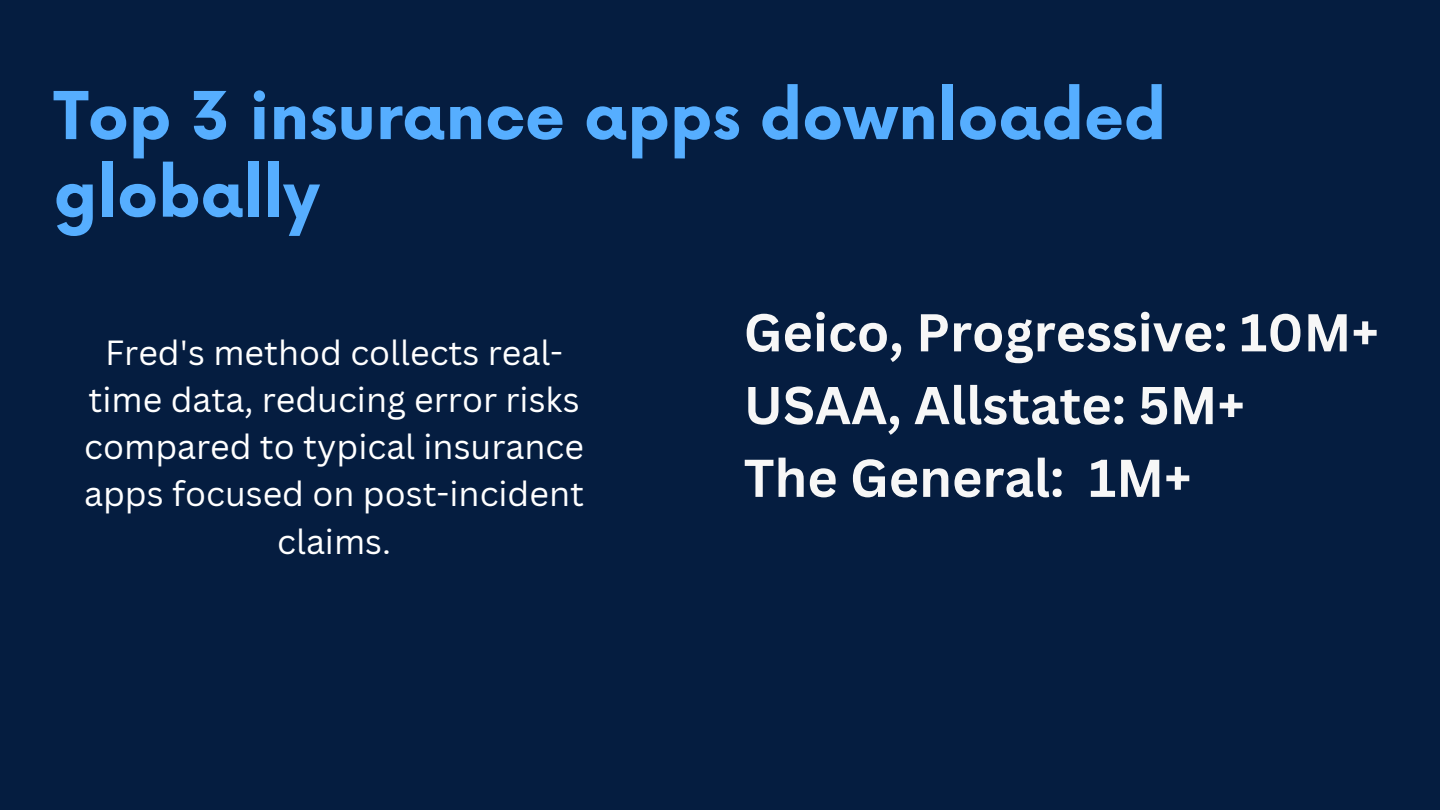
<style>
.page{position:relative;width:1440px;height:810px;background:#051d40}
.page>*{position:absolute;margin:0;border:0;box-sizing:border-box;transform-origin:0 0}
.t1{font:700 64.3px/77.5px "Now";color:#56aeff}
.t2{font:700 52px/72.8px "Canva Sans";color:#f7f7f7}
.t3{font:34px/47.2px "Canva Sans";color:#fff;text-align:center}
</style>
<div class="page">
<h1 class="t1" style="left:54px;top:81px;width:1114px">Top 3 insurance apps downloaded globally</h1>
<h2 class="t3" style="left:84px;top:328px;width:501px">Fred's method collects real&shy;time data, reducing error risks compared to typical insurance apps focused on post-incident claims.</h2>
<p class="t2" style="left:744px;top:295px;width:637px">Geico, Progressive: 10M+<br>USAA, Allstate: 5M+<br>The General: 1M+</p>
</div>
